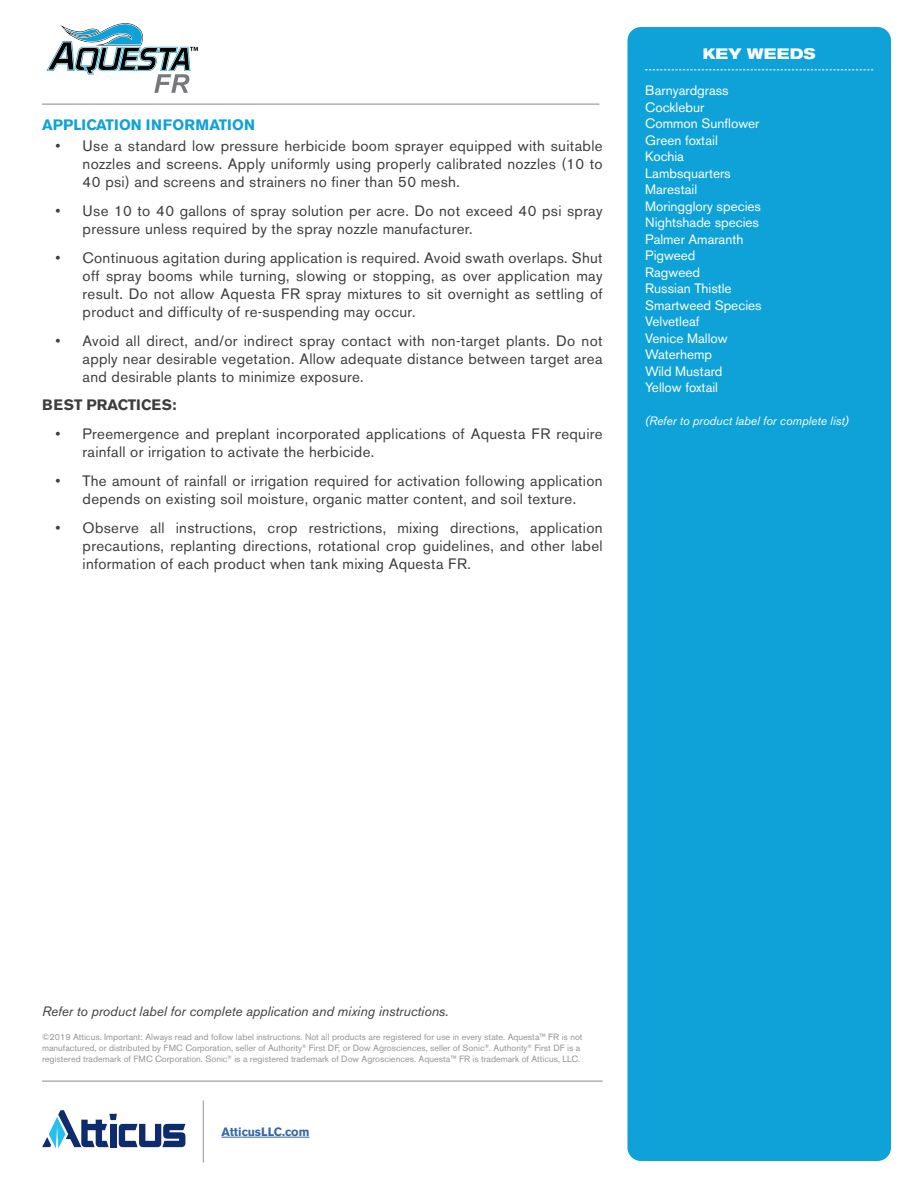
<style>
.page{position:relative;width:918px;height:1188px;background:#fff}
.page>*{position:absolute;margin:0;border:0;box-sizing:border-box;transform-origin:0 0}
.t1{font:15px/18px "Akzidenz Grotesk BE";letter-spacing:.02em;color:#3e3e3f;text-align:justify}
.t2{font:700 15px "Akzidenz Grotesk BE";color:#0fa2d8}
.t3{font:700 15px "Akzidenz Grotesk BE";color:#3e3e3f}
.t4{font:700 expanded 15px "Akzidenz Grotesk BE";letter-spacing:.03em;color:#fff}
.t5{font:13.5px/16.5px "Akzidenz Grotesk BE";color:#fff}
.t6{font:italic 13.5px "Akzidenz Grotesk BE";color:#3e3e3f}
.t7{font:italic 12px "Akzidenz Grotesk BE";color:#fff}
.t8{font:700 12px "Akzidenz Grotesk BE";color:#3667a4}
.t9{font:9px/10.8px "Akzidenz Grotesk BE";color:#939598}
</style>
<div class="page">
<hr style="left:42px;top:104px;width:557px;height:1px;background:#939598">
<div style="left:627px;top:27px;width:264px;height:1134px;background:#0fa2d8;border-radius:14px"></div>
<svg style="left:645px;top:69px;width:228px;height:1px"></svg>
<hr style="left:42px;top:1081px;width:561px;height:1px;background:#939598">
<hr style="left:221px;top:1137px;width:88px;height:1px;background:#3667a4">
<hr style="left:203px;top:1100px;width:1px;height:63px;background:#939598">
<svg style="left:42px;top:1110px;width:143px;height:38px"></svg>
<svg style="left:46px;top:23px;width:152px;height:70px"></svg>
<p class="t2" style="left:42px;top:116px;width:214px">APPLICATION INFORMATION</p>
<p class="t1" style="left:83px;top:137px;width:522px;text-indent:-27px">• Use a standard low pressure herbicide boom sprayer equipped with suitable nozzles and screens. Apply uniformly using properly calibrated nozzles (10 to 40 psi) and screens and strainers no finer than 50 mesh.</p>
<p class="t1" style="left:83px;top:202px;width:522px;text-indent:-27px">• Use 10 to 40 gallons of spray solution per acre. Do not exceed 40 psi spray pressure unless required by the spray nozzle manufacturer.</p>
<p class="t1" style="left:83px;top:249px;width:522px;text-indent:-27px">• Continuous agitation during application is required. Avoid swath overlaps. Shut off spray booms while turning, slowing or stopping, as over application may result. Do not allow Aquesta FR spray mixtures to sit overnight as settling of product and difficulty of re-suspending may occur.</p>
<p class="t1" style="left:83px;top:331px;width:521px;text-indent:-27px">• Avoid all direct, and/or indirect spray contact with non-target plants. Do not apply near desirable vegetation. Allow adequate distance between target area and desirable plants to minimize exposure.</p>
<p class="t3" style="left:42px;top:397px;width:136px">BEST PRACTICES:</p>
<p class="t1" style="left:83px;top:425px;width:521px;text-indent:-27px">• Preemergence and preplant incorporated applications of Aquesta FR require rainfall or irrigation to activate the herbicide.</p>
<p class="t1" style="left:56px;top:472px;width:549px;text-align:center">• The amount of rainfall or irrigation required for activation following application depends on existing soil moisture, organic matter content, and soil texture.</p>
<p class="t1" style="left:83px;top:519px;width:522px;text-indent:-27px">• Observe all instructions, crop restrictions, mixing directions, application precautions, replanting directions, rotational crop guidelines, and other label information of each product when tank mixing Aquesta FR.</p>
<p class="t4" style="left:703px;top:45px;width:115px">KEY WEEDS</p>
<p class="t5" style="left:645px;top:82px;width:118px">Barnyardgrass<br>Cocklebur<br>Common Sunflower<br>Green foxtail<br>Kochia<br>Lambsquarters<br>Marestail<br>Moringglory species<br>Nightshade species<br>Palmer Amaranth<br>Pigweed<br>Ragweed<br>Russian Thistle<br>Smartweed Species<br>Velvetleaf<br>Venice Mallow<br>Waterhemp<br>Wild Mustard<br>Yellow foxtail</p>
<p class="t7" style="left:645px;top:414px;width:205px">(Refer to product label for complete list)</p>
<p class="t6" style="left:42px;top:1003px;width:408px">Refer to product label for complete application and mixing instructions.</p>
<p class="t9" style="left:42px;top:1032px;width:542px">©2019 Atticus. Important: Always read and follow label instructions. Not all products are registered for use in every state. Aquesta™ FR is not manufactured, or distributed by FMC Corporation, seller of Authority<sup>®</sup> First DF, or Dow Agrosciences, seller of Sonic<sup>®</sup>. Authority<sup>®</sup> First DF is a registered trademark of FMC Corporation. Sonic<sup>®</sup> is a registered trademark of Dow Agrosciences. Aquesta™ FR is trademark of Atticus, LLC.</p>
<p class="t8" style="left:221px;top:1125px;width:90px">AtticusLLC.com</p>
</div>
